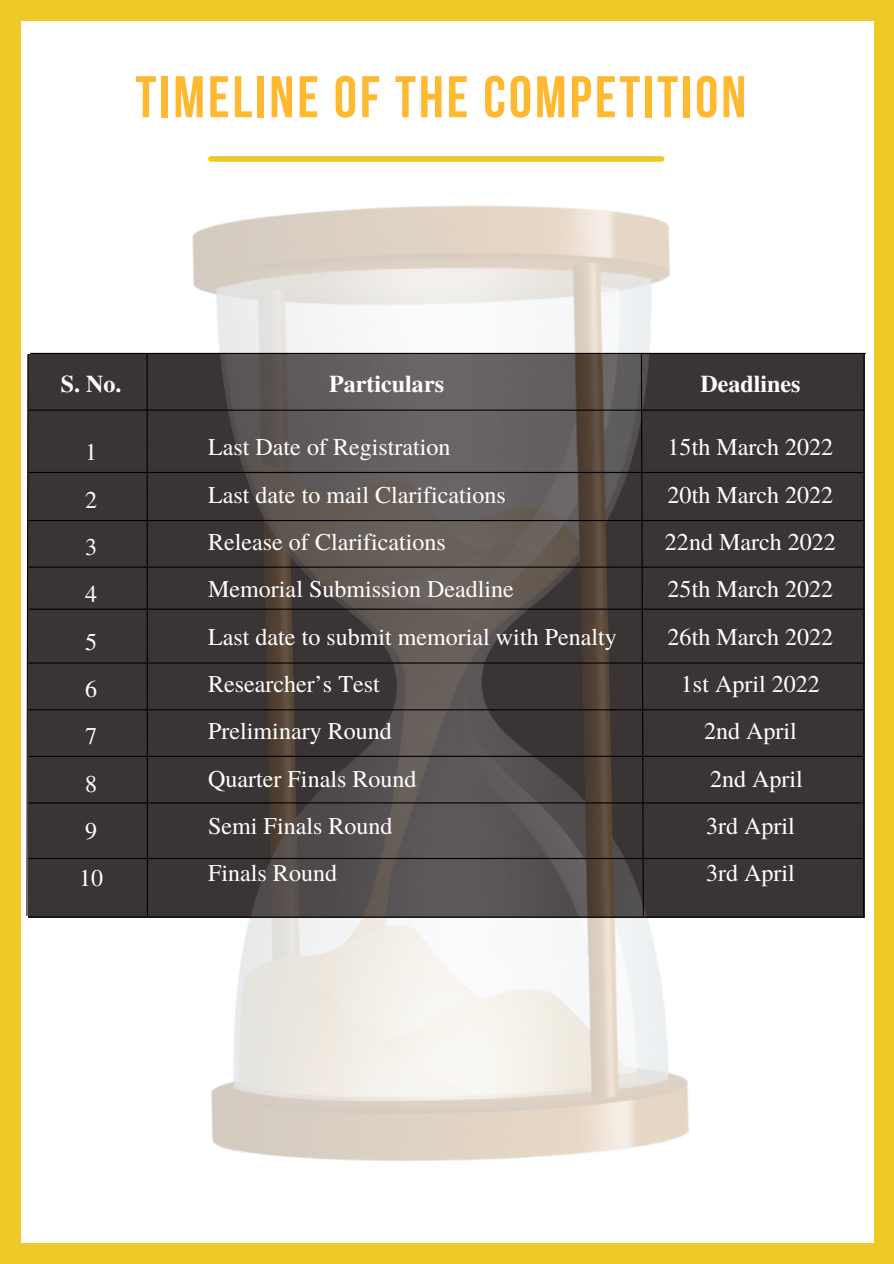
<style>
.page{position:relative;width:894px;height:1264px;background:#fff}
.page>*{position:absolute;margin:0;border:0;box-sizing:border-box;transform-origin:0 0}
.t1{font:700 58.5px "Bebas Neue";letter-spacing:.05em;color:#feb930}
.t2{font:24px/47.2px "Te X Gyre Termes";color:#fff}
.t3{font:700 24px "Te X Gyre Termes";color:#fff}
</style>
<div class="page">
<div style="left:0;top:0;width:893px;height:1263px;background:#edc827"></div>
<div style="left:21px;top:22px;width:851px;height:1220px;background:#fff"></div>
<img style="left:21px;top:102px;width:853px;height:1141px">
<svg style="left:640px;top:354px;width:4px;height:562px;background:#2c2727"></svg>
<hr style="left:29px;top:916px;width:834px;height:1px;background:#000">
<hr style="left:29px;top:858px;width:834px;height:1px;background:#000">
<hr style="left:29px;top:802px;width:834px;height:1px;background:#000">
<hr style="left:29px;top:755px;width:834px;height:2px;background:#000">
<hr style="left:29px;top:709px;width:834px;height:1px;background:#000">
<hr style="left:29px;top:662px;width:834px;height:1px;background:#000">
<hr style="left:29px;top:608px;width:834px;height:1px;background:#000">
<hr style="left:29px;top:566px;width:834px;height:1px;background:#000">
<hr style="left:29px;top:520px;width:834px;height:1px;background:#000">
<hr style="left:29px;top:472px;width:834px;height:1px;background:#000">
<hr style="left:862px;top:354px;width:2px;height:562px;background:#000">
<svg style="left:26px;top:353px;width:3px;height:563px;background:#656363"></svg>
<hr style="left:146px;top:354px;width:2px;height:561px;background:#000">
<hr style="left:29px;top:409px;width:834px;height:2px;background:#000">
<div style="left:211px;top:156px;width:450px;height:6px;background:#edc827"></div>
<hr style="left:30px;top:353px;width:835px;height:1px;background:#000">
<h1 class="t1" style="left:135px;top:73px;width:612px">TIMELINE OF THE COMPETITION</h1>
<p class="t3" style="left:61px;top:365px;width:62px">S. No.</p>
<p class="t3" style="left:329px;top:365px;width:116px">Particulars</p>
<p class="t3" style="left:700px;top:365px;width:102px">Deadlines</p>
<p class="t2" style="left:79px;top:427px;width:26px">1<br>2<br>3<br>4<br>5<br>6<br>7<br>8<br>9<br>10</p>
<p class="t2" style="left:208px;top:422px;width:410px">Last Date of Registration<br>Last date to mail Clarifications<br>Release of Clarifications<br>Memorial Submission Deadline<br>Last date to submit memorial with Penalty<br>Researcher’s Test<br>Preliminary Round<br>Quarter Finals Round<br>Semi Finals Round<br>Finals Round</p>
<p class="t2" style="left:664px;top:422px;width:172px;text-align:center">15th March 2022<br>20th March 2022<br>22nd March 2022<br>25th March 2022<br>26th March 2022<br>1st April 2022<br>2nd April<br>2nd April<br>3rd April<br>3rd April</p>
</div>
